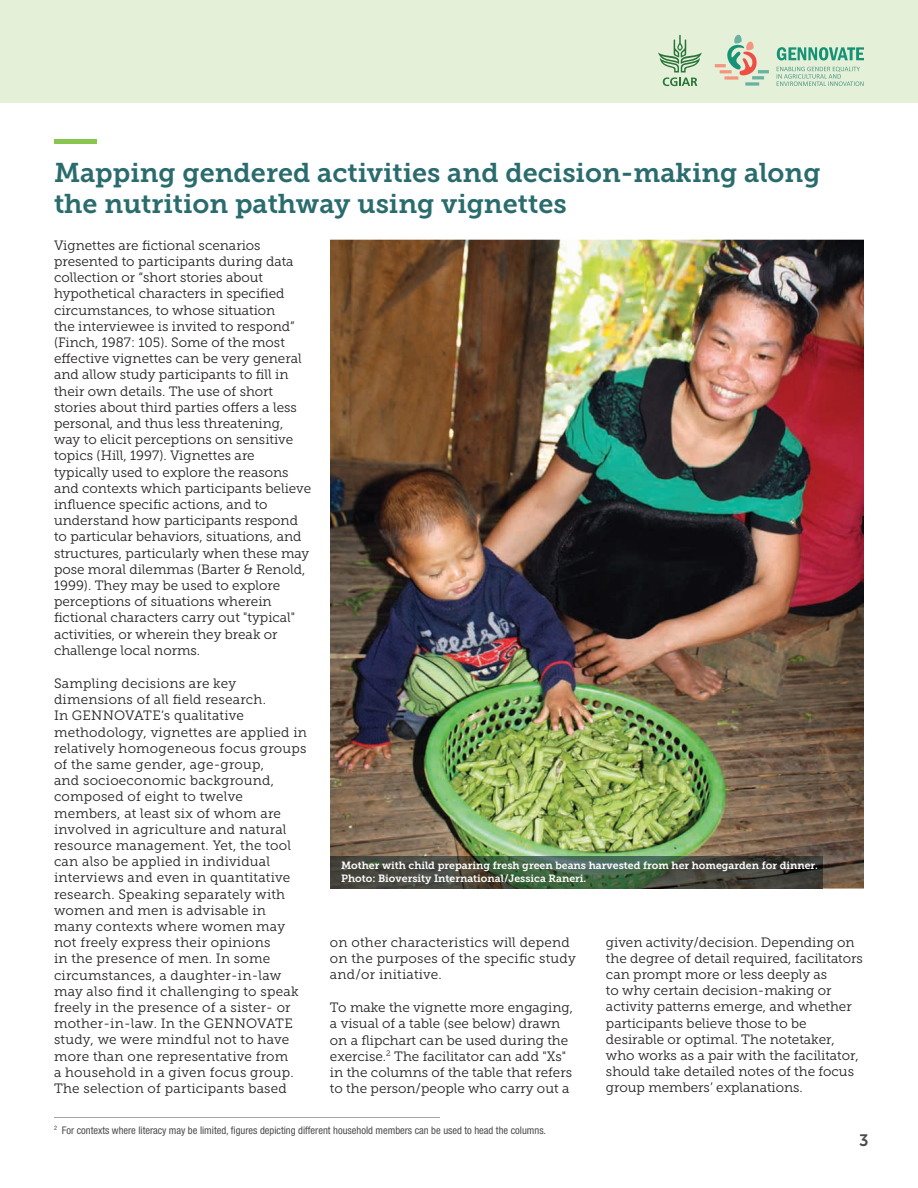
<style>
.page{position:relative;width:918px;height:1188px;background:#fff}
.page>*{position:absolute;margin:0;border:0;box-sizing:border-box;transform-origin:0 0}
.t1{font:27px/31.5px "Museo Slab 700";color:#2a6c6d}
.t2{font:16.5px "Museo Sans 700";color:#4b4c4d}
.t3{font:13.5px/16.2px "Museo Slab 300";color:#231f20}
.t4{font:10.5px/12.6px "Museo Slab 700";color:#fff}
.t5{font:condensed 10.5px "Helvetica Neue LT Std";color:#4b4c4d}
</style>
<div class="page">
<img style="left:330px;top:240px;width:534px;height:649px">
<img style="left:330px;top:856px;width:493px;height:33px">
<hr style="left:54px;top:1117px;width:385px;height:1px;background:#a2a3a7">
<div style="left:0;top:0;width:918px;height:102px;background:#e4f0d8"></div>
<svg style="left:777px;top:47px;width:87px;height:13px"></svg>
<hr style="left:725px;top:76px;width:13px;height:4px;background:#eeb9a3">
<svg style="left:745px;top:82px;width:14px;height:4px"></svg>
<svg style="left:715px;top:35px;width:54px;height:44px"></svg>
<svg style="left:777px;top:67px;width:87px;height:19px"></svg>
<svg style="left:658px;top:35px;width:44px;height:51px"></svg>
<hr style="left:54px;top:139px;width:43px;height:4px;background:#89c650">
<h1 class="t1" style="left:54px;top:157px;width:768px">Mapping gendered activities and decision-making along the nutrition pathway using vignettes</h1>
<p class="t3" style="left:54px;top:237px;width:259px">Vignettes are fictional scenarios presented to participants during data collection or “short stories about hypothetical characters in specified circumstances, to whose situation<br>the interviewee is invited to respond” (Finch, 1987: 105). Some of the most effective vignettes can be very general and allow study participants to fill in their own details. The use of short stories about third parties offers a less personal, and thus less threatening, way to elicit perceptions on sensitive topics (Hill, 1997). Vignettes are typically used to explore the reasons and contexts which participants believe influence specific actions, and to understand how participants respond to particular behaviors, situations, and structures, particularly when these may pose moral dilemmas (Barter &amp; Renold, 1999). They may be used to explore perceptions of situations wherein fictional characters carry out "typical" activities, or wherein they break or challenge local norms.</p>
<p class="t3" style="left:54px;top:675px;width:254px">Sampling decisions are key dimensions of all field research.<br>In GENNOVATE’s qualitative methodology, vignettes are applied in relatively homogeneous focus groups of the same gender, age-group,<br>and socioeconomic background, composed of eight to twelve members, at least six of whom are involved in agriculture and natural resource management. Yet, the tool can also be applied in individual interviews and even in quantitative research. Speaking separately with women and men is advisable in many contexts where women may not freely express their opinions<br>in the presence of men. In some circumstances, a daughter-in-law may also find it challenging to speak freely in the presence of a sister- or mother-in-law. In the GENNOVATE study, we were mindful not to have more than one representative from<br>a household in a given focus group.<br>The selection of participants based</p>
<p class="t4" style="left:341px;top:860px;width:479px">Mother with child preparing fresh green beans harvested from her homegarden for dinner.<br>Photo: Bioversity International/Jessica Raneri.</p>
<p class="t3" style="left:606px;top:934px;width:258px">given activity/decision. Depending on the degree of detail required, facilitators can prompt more or less deeply as<br>to why certain decision-making or activity patterns emerge, and whether participants believe those to be desirable or optimal. The notetaker, who works as a pair with the facilitator, should take detailed notes of the focus group members’ explanations.</p>
<p class="t3" style="left:330px;top:934px;width:247px">on other characteristics will depend on the purposes of the specific study and/or initiative.</p>
<p class="t3" style="left:330px;top:1000px;width:245px">To make the vignette more engaging, a visual of a table (see below) drawn on a flipchart can be used during the exercise.<sup>2</sup> The facilitator can add "Xs" in the columns of the table that refers to the person/people who carry out a</p>
<p class="t5" style="left:54px;top:1124px;width:494px"><sup>2</sup> For contexts where literacy may be limited, figures depicting different household members can be used to head the columns.</p>
<p class="t2" style="left:859px;top:1131px;width:11px">3</p>
</div>
